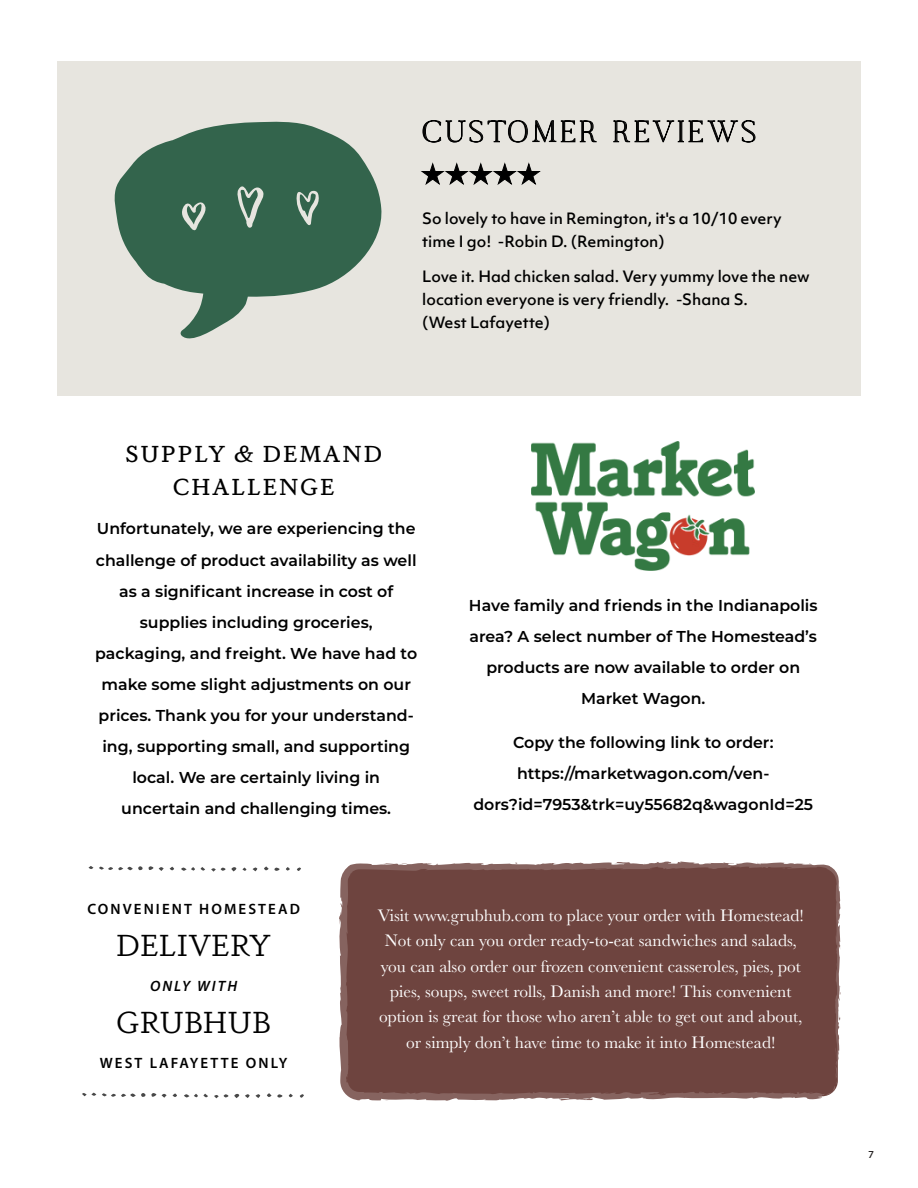
<style>
.page{position:relative;width:918px;height:1188px;background:#fff}
.page>*{position:absolute;margin:0;border:0;box-sizing:border-box;transform-origin:0 0}
.t1{font:30.3px "Dapifer";color:#000}
.t2{font:30px "Sundays";letter-spacing:.08em;color:#000}
.t3{font:500 23.1px/33px "Dapifer";letter-spacing:.08em;color:#000;text-align:center}
.t4{font:18px "Myriad Pro";color:#221f1f}
.t5{font:17.4px/25.5px "Baskerville";color:#fff;text-align:center}
.t6{font:600 15.9px/30.9px "Montserrat";color:#000;text-align:center}
.t7{font:500 15px/23.4px "Objektiv Mk 1";color:#000}
.t8{font:600 15px "Myriad Pro";letter-spacing:.14em;color:#000}
.t9{font:italic 600 15px "Myriad Pro";letter-spacing:.14em;color:#000}
</style>
<div class="page">
<div style="left:57px;top:61px;width:804px;height:335px;background:#e7e5df"></div>
<svg style="left:339px;top:861px;width:501px;height:240px;background:#734a45"></svg>
<svg style="left:836px;top:945px;width:5px;height:6px"></svg>
<svg style="left:645px;top:863px;width:3px;height:7px"></svg>
<svg style="left:730px;top:864px;width:11px;height:4px"></svg>
<svg style="left:821px;top:1081px;width:15px;height:16px"></svg>
<svg style="left:835px;top:1047px;width:5px;height:18px"></svg>
<svg style="left:839px;top:1013px;width:2px;height:10px"></svg>
<svg style="left:836px;top:976px;width:5px;height:21px"></svg>
<svg style="left:509px;top:862px;width:9px;height:2px"></svg>
<svg style="left:234px;top:1094px;width:5px;height:4px"></svg>
<svg style="left:162px;top:1094px;width:5px;height:4px"></svg>
<svg style="left:245px;top:1094px;width:15px;height:4px"></svg>
<svg style="left:267px;top:1093px;width:15px;height:5px"></svg>
<svg style="left:173px;top:1093px;width:4px;height:4px"></svg>
<svg style="left:214px;top:1094px;width:14px;height:4px"></svg>
<svg style="left:300px;top:1094px;width:4px;height:4px"></svg>
<svg style="left:82px;top:1093px;width:14px;height:3px"></svg>
<svg style="left:102px;top:1093px;width:54px;height:4px"></svg>
<svg style="left:184px;top:1094px;width:24px;height:4px"></svg>
<svg style="left:159px;top:867px;width:5px;height:4px"></svg>
<svg style="left:253px;top:867px;width:4px;height:4px"></svg>
<svg style="left:264px;top:866px;width:15px;height:5px"></svg>
<svg style="left:170px;top:867px;width:4px;height:3px"></svg>
<svg style="left:211px;top:868px;width:14px;height:4px"></svg>
<svg style="left:297px;top:867px;width:4px;height:4px"></svg>
<svg style="left:89px;top:866px;width:4px;height:3px"></svg>
<svg style="left:99px;top:866px;width:54px;height:4px"></svg>
<svg style="left:286px;top:867px;width:4px;height:4px"></svg>
<svg style="left:181px;top:867px;width:24px;height:4px"></svg>
<svg style="left:231px;top:867px;width:16px;height:4px"></svg>
<svg style="left:423px;top:120px;width:174px;height:23px"></svg>
<svg style="left:613px;top:120px;width:143px;height:23px"></svg>
<svg style="left:114px;top:121px;width:268px;height:218px;fill:#33644c"></svg>
<svg style="left:240px;top:189px;width:18px;height:29px"></svg>
<svg style="left:421px;top:163px;width:120px;height:22px"></svg>
<img style="left:532px;top:442px;width:223px;height:128px">
<h2 class="t2" style="left:422px;top:110px;width:336px">CUSTOMER REVIEWS</h2>
<p class="t7" style="left:422px;top:206px;width:361px">So lovely to have in Remington, it's a 10/10 every time I go! -Robin D. (Remington)</p>
<p class="t7" style="left:422px;top:264px;width:389px">Love it. Had chicken salad. Very yummy love the new location everyone is very friendly. -Shana S.<br>(West Lafayette)</p>
<h3 class="t3" style="left:126px;top:436px;width:258px">SUPPLY &amp; DEMAND<br>CHALLENGE</h3>
<p class="t6" style="left:95px;top:513px;width:323px">Unfortunately, we are experiencing the challenge of product availability as well as a significant increase in cost of supplies including groceries, packaging, and freight. We have had to make some slight adjustments on our prices. Thank you for your understand&shy;ing, supporting small, and supporting local. We are certainly living in uncertain and challenging times.</p>
<p class="t6" style="left:469px;top:589px;width:350px">Have family and friends in the Indianapolis area? A select number of The Homestead’s products are now available to order on Market Wagon.</p>
<p class="t6" style="left:473px;top:726px;width:341px">Copy the following link to order: https://marketwagon.com/ven&shy;dors?id=7953&amp;trk=uy55682q&amp;wagonId=25</p>
<p class="t8" style="left:87px;top:900px;width:214px">CONVENIENT HOMESTEAD</p>
<h1 class="t1" style="left:116px;top:925px;width:156px">DELIVERY</h1>
<p class="t9" style="left:150px;top:977px;width:89px">ONLY WITH</p>
<h1 class="t1" style="left:116px;top:1002px;width:156px">GRUBHUB</h1>
<p class="t8" style="left:100px;top:1054px;width:189px">WEST LAFAYETTE ONLY</p>
<p class="t5" style="left:378px;top:903px;width:428px">Visit www.grubhub.com to place your order with Homestead!<br>Not only can you order ready-to-eat sandwiches and salads, you can also order our frozen convenient casseroles, pies, pot pies, soups, sweet rolls, Danish and more! This convenient option is great for those who aren’t able to get out and about, or simply don’t have time to make it into Homestead!</p>
<p class="t4" style="left:869px;top:1140px;width:7px">7</p>
</div>
